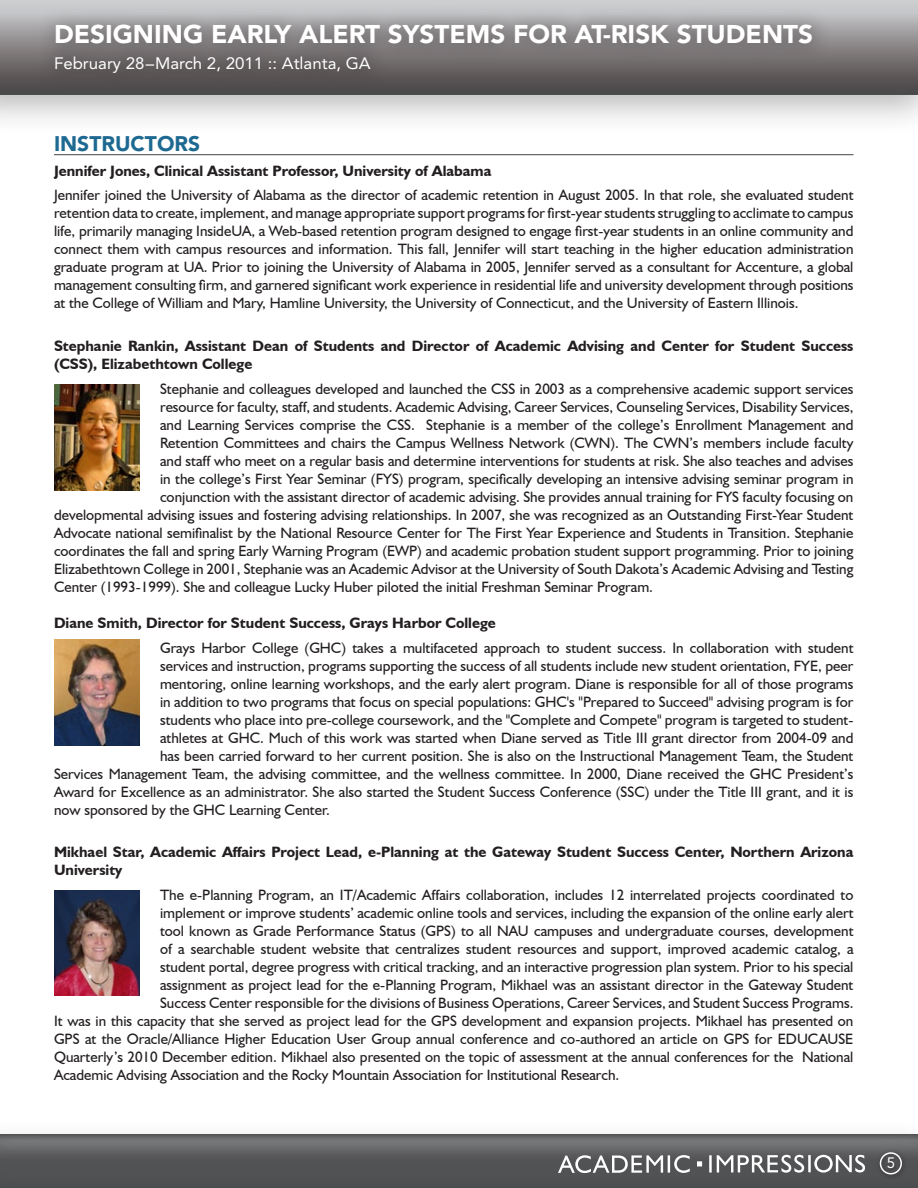
<style>
.page{position:relative;width:918px;height:1188px;background:#fff}
.page>*{position:absolute;margin:0;border:0;box-sizing:border-box;transform-origin:0 0}
.t1{font:900 25.5px "Avenir LT Std";color:#fff}
.HEADERS{font:900 21px "Avenir LT Std";color:#1e6991}
.t2{font:16.5px "Avenir LT Std";color:#fff}
.INSTRUCTOR_NAME{font:15px/18px "Humanist 521 BT";color:#231f20;text-align:justify}
.INSTRUCTOR_BIO{font:15px "Humanist 521 BT";color:#231f20}
.INSTRUCTOR_NAME-2{font:700 15px/18px "Humanist 521 BT";color:#231f20}
.INSTRUCTOR_BIO-2{font:700 15px/18px "Humanist 521 BT";color:#231f20}
.t3{font:15px "Avenir LT Std";color:#fff}
</style>
<div class="page">
<svg style="left:0;top:1134px;width:918px;height:53px;background:#5b5c5d"></svg>
<svg style="left:697px;top:1161px;width:5px;height:5px"></svg>
<svg style="left:558px;top:1155px;width:132px;height:18px"></svg>
<hr style="left:709px;top:1155px;width:3px;height:18px;background:#fff">
<svg style="left:717px;top:1155px;width:87px;height:18px"></svg>
<hr style="left:808px;top:1155px;width:3px;height:17px;background:#fff">
<svg style="left:814px;top:1155px;width:51px;height:18px"></svg>
<div style="left:0;top:0;width:918px;height:133px;background:#231f20;opacity:.31"></div>
<div style="left:0;top:0;width:918px;height:94px;background:linear-gradient(to bottom,#d3d4d6,#453f3f)"></div>
<div style="left:33px;top:3px;width:798px;height:88px;background:#231f20;opacity:.27"></div>
<div style="left:876px;top:1149px;width:31px;height:30px;background:#231f20;opacity:.75"></div>
<div style="left:880px;top:1152px;width:22px;height:22px;border:2px solid #fff;border-radius:50%"></div>
<div style="left:887px;top:1157px;width:10px;height:14px;background:#4a4b4c"></div>
<hr style="left:54px;top:154px;width:800px;height:1px;background:#57585a">
<img style="left:54px;top:385px;width:86px;height:105px">
<img style="left:54px;top:640px;width:86px;height:106px">
<img style="left:54px;top:890px;width:86px;height:106px">
<h1 class="t1" style="left:54px;top:19px;width:761px">DESIGNING EARLY ALERT SYSTEMS FOR AT-RISK STUDENTS</h1>
<p class="t2" style="left:54px;top:53px;width:318px">February 28–March 2, 2011 :: Atlanta, GA</p>
<p class="HEADERS" style="left:54px;top:131px;width:148px">INSTRUCTORS</p>
<p class="INSTRUCTOR_NAME-2" style="left:54px;top:161px;width:439px">Jennifer Jones, Clinical Assistant Professor, University of Alabama</p>
<p class="INSTRUCTOR_NAME" style="left:54px;top:186px;width:801px">Jennifer joined the University of Alabama as the director of academic retention in August 2005. In that role, she evaluated student retention data to create, implement, and manage appropriate support programs for first-year students struggling to acclimate to campus life, primarily managing InsideUA, a Web-based retention program designed to engage first-year students in an online community and connect them with campus resources and information. This fall, Jennifer will start teaching in the higher education administration graduate program at UA. Prior to joining the University of Alabama in 2005, Jennifer served as a consultant for Accenture, a global management consulting firm, and garnered significant work experience in residential life and university development through positions at the College of William and Mary, Hamline University, the University of Connecticut, and the University of Eastern Illinois.</p>
<p class="INSTRUCTOR_NAME-2" style="left:54px;top:337px;width:801px">Stephanie Rankin, Assistant Dean of Students and Director of Academic Advising and Center for Student Success (CSS), Elizabethtown College</p>
<p class="INSTRUCTOR_NAME" style="left:160px;top:379px;width:695px">Stephanie and colleagues developed and launched the CSS in 2003 as a comprehensive academic support services</p>
<p class="INSTRUCTOR_NAME" style="left:160px;top:397px;width:695px">resource for faculty, staff, and students. Academic Advising, Career Services, Counseling Services, Disability Services,</p>
<p class="INSTRUCTOR_NAME" style="left:160px;top:415px;width:695px">and Learning Services comprise the CSS. Stephanie is a member of the college’s Enrollment Management and</p>
<p class="INSTRUCTOR_NAME" style="left:160px;top:433px;width:695px">Retention Committees and chairs the Campus Wellness Network (CWN). The CWN’s members include faculty</p>
<p class="INSTRUCTOR_NAME" style="left:160px;top:451px;width:695px">and staff who meet on a regular basis and determine interventions for students at risk. She also teaches and advises</p>
<p class="INSTRUCTOR_NAME" style="left:160px;top:469px;width:695px">in the college’s First Year Seminar (FYS) program, specifically developing an intensive advising seminar program in</p>
<p class="INSTRUCTOR_NAME" style="left:160px;top:487px;width:695px">conjunction with the assistant director of academic advising. She provides annual training for FYS faculty focusing on</p>
<p class="INSTRUCTOR_NAME" style="left:54px;top:505px;width:801px">developmental advising issues and fostering advising relationships. In 2007, she was recognized as an Outstanding First-Year Student</p>
<p class="INSTRUCTOR_NAME" style="left:54px;top:523px;width:801px">Advocate national semifinalist by the National Resource Center for The First Year Experience and Students in Transition. Stephanie</p>
<p class="INSTRUCTOR_NAME" style="left:54px;top:541px;width:801px">coordinates the fall and spring Early Warning Program (EWP) and academic probation student support programming. Prior to joining</p>
<p class="INSTRUCTOR_NAME" style="left:54px;top:559px;width:801px">Elizabethtown College in 2001, Stephanie was an Academic Advisor at the University of South Dakota’s Academic Advising and Testing</p>
<p class="INSTRUCTOR_NAME" style="left:54px;top:577px;width:601px">Center (1993-1999). She and colleague Lucky Huber piloted the initial Freshman Seminar Program.</p>
<p class="INSTRUCTOR_BIO-2" style="left:54px;top:613px;width:443px">Diane Smith, Director for Student Success, Grays Harbor College</p>
<p class="INSTRUCTOR_BIO" style="left:160px;top:638px;width:695px">Grays Harbor College (GHC) takes a multifaceted approach to student success. In collaboration with student</p>
<p class="INSTRUCTOR_BIO" style="left:160px;top:656px;width:695px">services and instruction, programs supporting the success of all students include new student orientation, FYE, peer</p>
<p class="INSTRUCTOR_BIO" style="left:160px;top:674px;width:695px">mentoring, online learning workshops, and the early alert program. Diane is responsible for all of those programs</p>
<p class="INSTRUCTOR_BIO" style="left:160px;top:692px;width:695px">in addition to two programs that focus on special populations: GHC's "Prepared to Succeed" advising program is for</p>
<p class="INSTRUCTOR_BIO" style="left:160px;top:710px;width:695px">students who place into pre-college coursework, and the "Complete and Compete" program is targeted to student-</p>
<p class="INSTRUCTOR_BIO" style="left:160px;top:728px;width:695px">athletes at GHC. Much of this work was started when Diane served as Title III grant director from 2004-09 and</p>
<p class="INSTRUCTOR_BIO" style="left:160px;top:746px;width:695px">has been carried forward to her current position. She is also on the Instructional Management Team, the Student</p>
<p class="INSTRUCTOR_BIO" style="left:54px;top:764px;width:801px">Services Management Team, the advising committee, and the wellness committee. In 2000, Diane received the GHC President’s</p>
<p class="INSTRUCTOR_BIO" style="left:54px;top:782px;width:801px">Award for Excellence as an administrator. She also started the Student Success Conference (SSC) under the Title III grant, and it is</p>
<p class="INSTRUCTOR_BIO" style="left:54px;top:800px;width:277px">now sponsored by the GHC Learning Center.</p>
<p class="INSTRUCTOR_BIO-2" style="left:54px;top:843px;width:801px">Mikhael Star, Academic Affairs Project Lead, e-Planning at the Gateway Student Success Center, Northern Arizona<br>University</p>
<p class="INSTRUCTOR_BIO" style="left:160px;top:886px;width:695px">The e-Planning Program, an IT/Academic Affairs collaboration, includes 12 interrelated projects coordinated to</p>
<p class="INSTRUCTOR_BIO" style="left:160px;top:904px;width:695px">implement or improve students’ academic online tools and services, including the expansion of the online early alert</p>
<p class="INSTRUCTOR_BIO" style="left:160px;top:922px;width:695px">tool known as Grade Performance Status (GPS) to all NAU campuses and undergraduate courses, development</p>
<p class="INSTRUCTOR_BIO" style="left:160px;top:940px;width:695px">of a searchable student website that centralizes student resources and support, improved academic catalog, a</p>
<p class="INSTRUCTOR_BIO" style="left:160px;top:958px;width:695px">student portal, degree progress with critical tracking, and an interactive progression plan system. Prior to his special</p>
<p class="INSTRUCTOR_BIO" style="left:160px;top:976px;width:695px">assignment as project lead for the e-Planning Program, Mikhael was an assistant director in the Gateway Student</p>
<p class="INSTRUCTOR_BIO" style="left:160px;top:994px;width:695px">Success Center responsible for the divisions of Business Operations, Career Services, and Student Success Programs.</p>
<p class="INSTRUCTOR_BIO" style="left:54px;top:1012px;width:801px">It was in this capacity that she served as project lead for the GPS development and expansion projects. Mikhael has presented on</p>
<p class="INSTRUCTOR_BIO" style="left:54px;top:1030px;width:801px">GPS at the Oracle/Alliance Higher Education User Group annual conference and co-authored an article on GPS for EDUCAUSE</p>
<p class="INSTRUCTOR_BIO" style="left:54px;top:1048px;width:801px">Quarterly’s 2010 December edition. Mikhael also presented on the topic of assessment at the annual conferences for the National</p>
<p class="INSTRUCTOR_BIO" style="left:54px;top:1066px;width:567px">Academic Advising Association and the Rocky Mountain Association for Institutional Research.</p>
<p class="t3" style="left:887px;top:1154px;width:10px">5</p>
</div>
